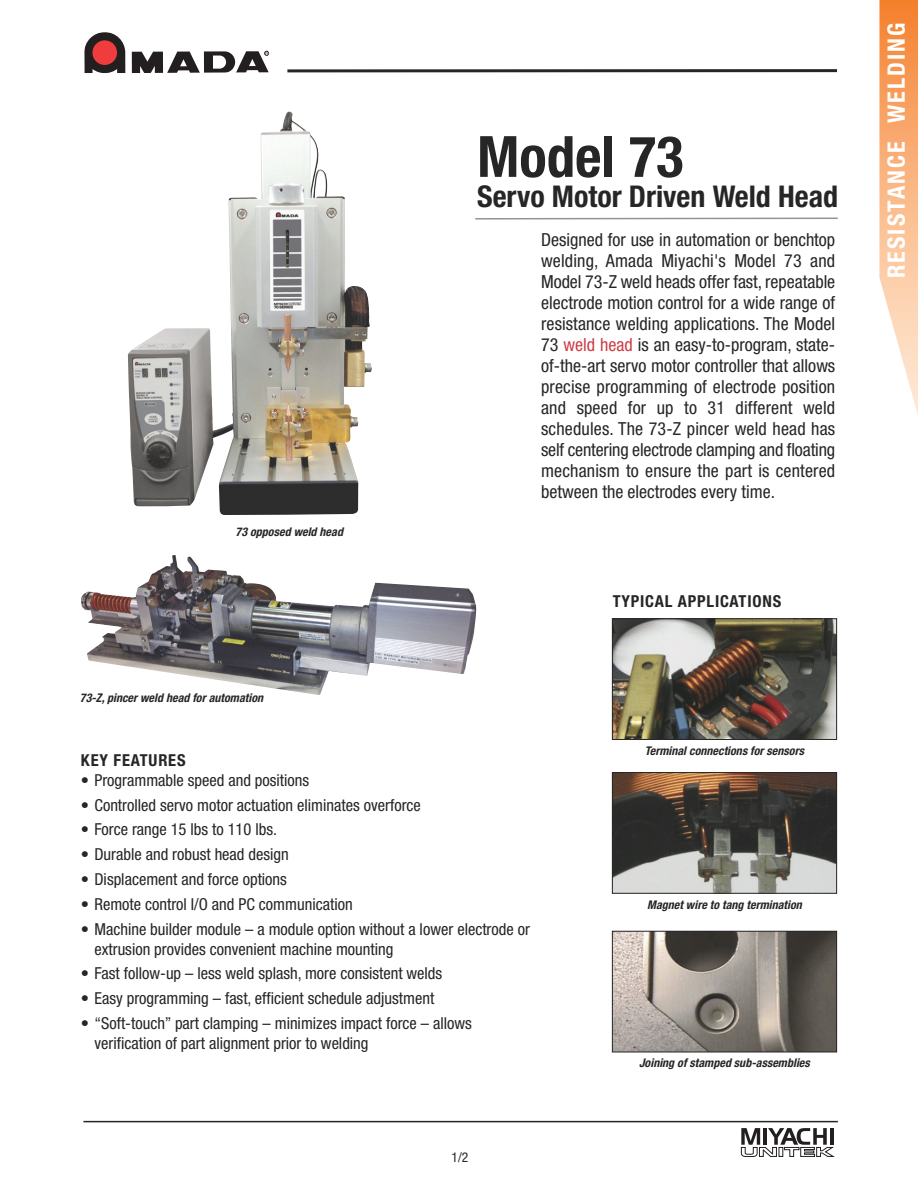
<style>
.page{position:relative;width:918px;height:1188px;background:#fff}
.page>*{position:absolute;margin:0;border:0;box-sizing:border-box;transform-origin:0 0}
.t1{font:700 condensed 57px "Helvetica Neue";color:#272627}
.t2{font:700 condensed 30px "Helvetica Neue";color:#272627}
.t3{font:700 condensed 24px "Helvetica Neue";letter-spacing:.09em;color:#fff}
.t4{font:condensed 18px/21px "Helvetica Neue";color:#272627;text-align:justify}
.t5{font:condensed 16.5px/19.5px "Helvetica Neue";color:#272627}
.t6{font:700 condensed 16.5px "Helvetica Neue";letter-spacing:.05em;color:#272627}
.t7{font:condensed 13.5px "Helvetica Neue";color:#272627}
.t8{font:italic 700 condensed 12px "Helvetica Neue";letter-spacing:.005em;color:#272627}
.s1{color:#cf3c46}
</style>
<div class="page">
<svg style="left:84px;top:32px;width:41px;height:41px;background:#7a4646"></svg>
<svg style="left:132px;top:51px;width:137px;height:22px"></svg>
<hr style="left:83px;top:1121px;width:755px;height:1px;background:#272627">
<svg style="left:741px;top:1128px;width:94px;height:29px"></svg>
<hr style="left:830px;top:1128px;width:3px;height:17px;background:#231f20">
<img style="left:879px;top:0;width:39px;height:415px">
<hr style="left:287px;top:69px;width:550px;height:3px;background:#272627">
<img style="left:614px;top:620px;width:221px;height:118px">
<div style="left:612px;top:618px;width:225px;height:122px;border:1px solid #272627"></div>
<img style="left:614px;top:774px;width:221px;height:118px">
<div style="left:612px;top:772px;width:225px;height:122px;border:1px solid #272627"></div>
<img style="left:614px;top:933px;width:221px;height:117px">
<div style="left:612px;top:931px;width:225px;height:121px;border:1px solid #272627"></div>
<svg style="left:475px;top:217px;width:363px;height:3px"></svg>
<img style="left:128px;top:111px;width:244px;height:404px">
<img style="left:81px;top:555px;width:395px;height:140px">
<p class="t8" style="left:236px;top:527px;width:109px">73 opposed weld head</p>
<p class="t8" style="left:80px;top:693px;width:185px">73-Z, pincer weld head for automation</p>
<h1 class="t1" style="left:477px;top:136px;width:208px">Model 73</h1>
<h2 class="t2" style="left:477px;top:186px;width:362px">Servo Motor Driven Weld Head</h2>
<p class="t4" style="left:541px;top:231px;width:296px">Designed for use in automation or benchtop welding, Amada Miyachi's Model 73 and Model 73-Z weld heads offer fast, repeatable electrode motion control for a wide range of resistance welding applications. The Model 73 <span class="s1">weld head</span> is an easy-to-program, state&shy;of-the-art servo motor controller that allows precise programming of electrode position and speed for up to 31 different weld schedules. The 73-Z pincer weld head has self centering electrode clamping and floating mechanism to ensure the part is centered between the electrodes every time.</p>
<p class="t6" style="left:613px;top:595px;width:170px">TYPICAL APPLICATIONS</p>
<p class="t6" style="left:81px;top:754px;width:106px">KEY FEATURES</p>
<p class="t5" style="left:81px;top:771px;width:230px">• Programmable speed and positions</p>
<p class="t5" style="left:81px;top:796px;width:341px">• Controlled servo motor actuation eliminates overforce</p>
<p class="t5" style="left:81px;top:821px;width:198px">• Force range 15 lbs to 110 lbs.</p>
<p class="t5" style="left:81px;top:846px;width:209px">• Durable and robust head design</p>
<p class="t5" style="left:81px;top:871px;width:207px">• Displacement and force options</p>
<p class="t5" style="left:81px;top:896px;width:273px">• Remote control I/O and PC communication</p>
<p class="t5" style="left:94px;top:921px;width:437px;text-indent:-14px">• Machine builder module – a module option without a lower electrode or extrusion provides convenient machine mounting</p>
<p class="t5" style="left:81px;top:965px;width:363px">• Fast follow-up – less weld splash, more consistent welds</p>
<p class="t5" style="left:81px;top:990px;width:355px">• Easy programming – fast, efficient schedule adjustment</p>
<p class="t5" style="left:94px;top:1015px;width:379px;text-indent:-14px">• “Soft-touch” part clamping – minimizes impact force – allows verification of part alignment prior to welding</p>
<p class="t7" style="left:452px;top:1153px;width:18px">1/2</p>
<p class="t8" style="left:645px;top:746px;width:161px">Terminal connections for sensors</p>
<p class="t8" style="left:647px;top:900px;width:156px">Magnet wire to tang termination</p>
<p class="t8" style="left:639px;top:1058px;width:172px">Joining of stamped sub-assemblies</p>
<h3 class="t3" style="left:888px;top:278px;width:257px;rotate:-90deg">RESISTANCE WELDING</h3>
</div>
